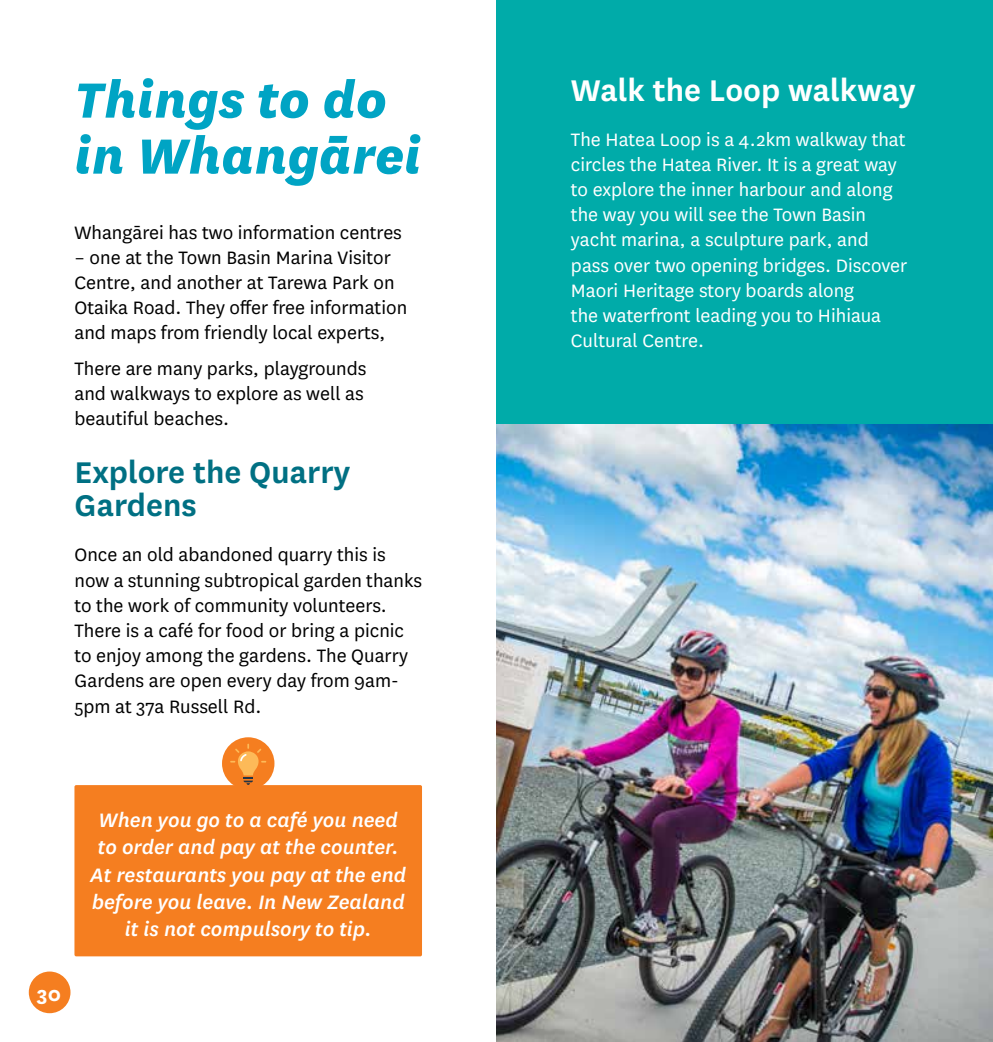
<style>
.page{position:relative;width:993px;height:1042px;background:#fff}
.page>*{position:absolute;margin:0;border:0;box-sizing:border-box;transform-origin:0 0}
.Heading_one__change{font:italic 800 57.75px/56px "National";color:#00a4c4}
.Heading_two__change{font:600 35px/33.2px "National";color:#007083}
.Heading_two__change-2{font:600 35px "National";color:#fff}
.Pull_quote_orange_bo{font:italic 500 22.75px/27.3px "National";color:#fff;text-align:center}
.t1{font:700 22.75px "National";color:#fff}
.Body_Text{font:21px/25.2px "National";color:#000}
.Body_Text-2{font:21px/25.2px "National";color:#fff}
</style>
<div class="page">
<div style="left:496px;top:0;width:496px;height:1042px;background:#00aba9"></div>
<div style="left:74px;top:785px;width:348px;height:171px;background:#f57e20;border-radius:2px"></div>
<div style="left:222px;top:737px;width:52px;height:53px;background:#f57e20;border-radius:50%"></div>
<svg style="left:230px;top:743px;width:36px;height:42px"></svg>
<img style="left:496px;top:424px;width:496px;height:618px">
<div style="left:29px;top:971px;width:41px;height:42px;background:#f57e20;border-radius:50%"></div>
<h1 class="Heading_one__change" style="left:74px;top:68px;width:348px">Things to do in Whangārei</h1>
<p class="Body_Text" style="left:74px;top:219px;width:329px">Whangārei has two information centres</p>
<p class="Body_Text" style="left:74px;top:244px;width:334px">– one at the Town Basin Marina Visitor Centre, and another at Tarewa Park on Otaika Road. They offer free information and maps from friendly local experts,</p>
<p class="Body_Text" style="left:74px;top:354px;width:293px">There are many parks, playgrounds and walkways to explore as well as beautiful beaches.</p>
<h2 class="Heading_two__change" style="left:74px;top:453px;width:277px">Explore the Quarry<br>Gardens</h2>
<p class="Body_Text" style="left:74px;top:541px;width:349px">Once an old abandoned quarry this is now a stunning subtropical garden thanks to the work of community volunteers.<br>There is a café for food or bring a picnic to enjoy among the gardens. The Quarry Gardens are open every day from 9am-5pm at 37a Russell Rd.</p>
<p class="t1" style="left:37px;top:978px;width:26px">30</p>
<p class="Pull_quote_orange_bo" style="left:90px;top:805px;width:317px">When you go to a café you need to order and pay at the counter.<br>At restaurants you pay at the end before you leave. In New Zealand it is not compulsory to tip.</p>
<h2 class="Heading_two__change-2" style="left:570px;top:66px;width:346px">Walk the Loop walkway</h2>
<p class="Body_Text-2" style="left:570px;top:126px;width:338px">The Hatea Loop is a 4. 2km walkway that circles the Hatea River. It is a great way to explore the inner harbour and along the way you will see the Town Basin yacht marina, a sculpture park, and pass over two opening bridges. Discover Maori Heritage story boards along<br>the waterfront leading you to Hihiaua Cultural Centre.</p>
</div>
